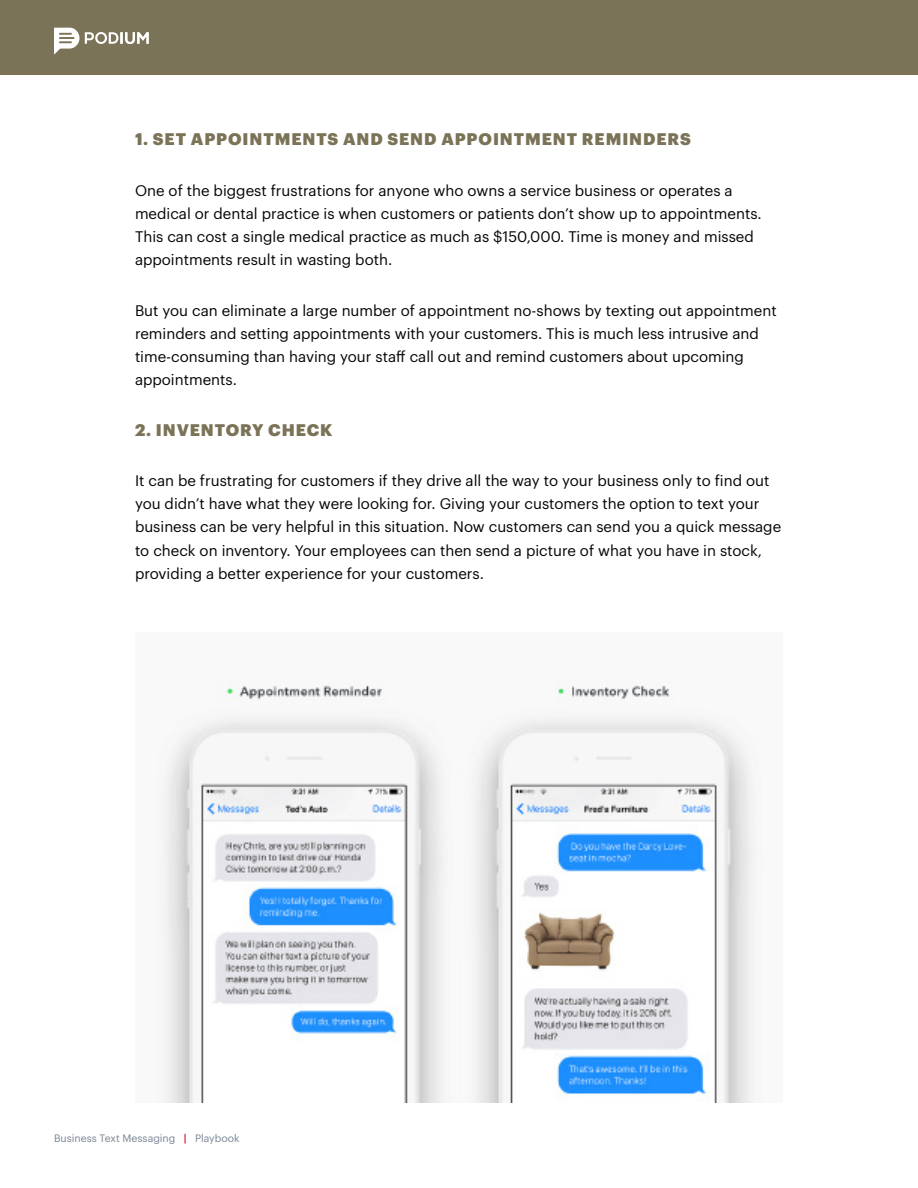
<style>
.page{position:relative;width:918px;height:1188px;background:#fff}
.page>*{position:absolute;margin:0;border:0;box-sizing:border-box;transform-origin:0 0}
.t1{font:900 16.5px "Graphik";letter-spacing:.055em;color:#7b7357}
.t2{font:15px/23.2px "Graphik";color:#040503}
.t3{font:10.5px "Graphik";color:#788592}
.s1{font-weight:900;color:#e63d52}
</style>
<div class="page">
<div style="left:0;top:0;width:918px;height:75px;background:#7b7357"></div>
<svg style="left:85px;top:32px;width:64px;height:12px"></svg>
<svg style="left:54px;top:28px;width:25px;height:26px"></svg>
<img style="left:162px;top:680px;width:593px;height:423px">
<p class="t1" style="left:135px;top:127px;width:557px">1. SET APPOINTMENTS AND SEND APPOINTMENT REMINDERS</p>
<p class="t2" style="left:135px;top:177px;width:628px">One of the biggest frustrations for anyone who owns a service business or operates a medical or dental practice is when customers or patients don’t show up to appointments.<br>This can cost a single medical practice as much as $150,000. Time is money and missed appointments result in wasting both.</p>
<p class="t2" style="left:135px;top:297px;width:643px">But you can eliminate a large number of appointment no-shows by texting out appointment reminders and setting appointments with your customers. This is much less intrusive and time-consuming than having your staff call out and remind customers about upcoming appointments.</p>
<p class="t1" style="left:135px;top:417px;width:199px">2. INVENTORY CHECK</p>
<p class="t2" style="left:135px;top:468px;width:648px">It can be frustrating for customers if they drive all the way to your business only to find out you didn’t have what they were looking for. Giving your customers the option to text your business can be very helpful in this situation. Now customers can send you a quick message to check on inventory. Your employees can then send a picture of what you have in stock, providing a better experience for your customers.</p>
<p class="t3" style="left:54px;top:1131px;width:187px">Business Text Messaging <span class="s1">|</span> Playbook</p>
</div>
